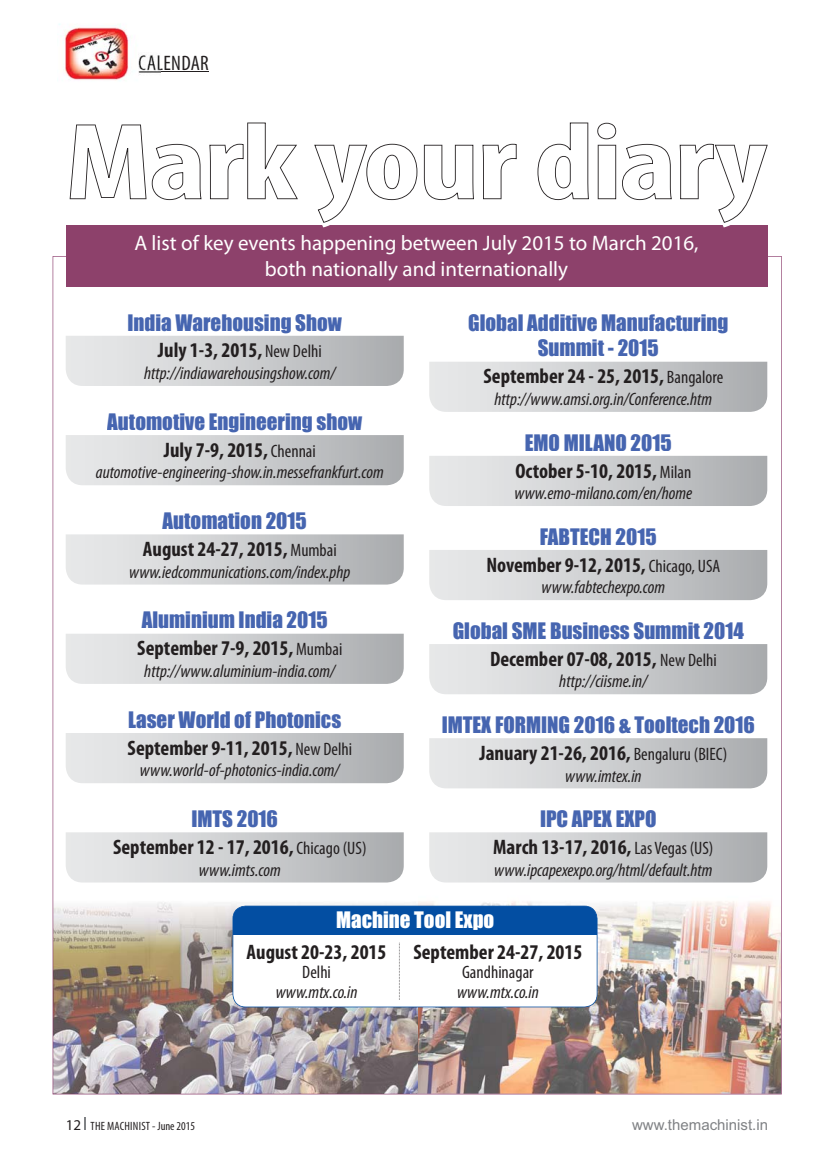
<style>
.page{position:relative;width:833px;height:1163px;background:#fff}
.page>*{position:absolute;margin:0;border:0;box-sizing:border-box;transform-origin:0 0}
.t1{font:700 condensed 21px "Myriad Pro";color:#231f20}
.t2{font:21px/25.2px "Impact";color:#4665b0;text-align:center}
.t3{font:21px/25.2px "Myriad Pro";color:#fff;text-align:center}
.t4{font:21px "Impact";color:#fff}
.t5{font:condensed 21px "Myriad Pro";letter-spacing:.02em;color:#231f20}
.t6{font:italic condensed 18px "Myriad Pro";color:#231f20}
.t7{font:condensed 18px "Myriad Pro";color:#231f20}
.t8{font:15px "Arial";color:#808285}
.t9{font:condensed 12px "Myriad Pro";letter-spacing:.015em;color:#231f20}
.s1{font-weight:400;font-size:18px}
.s2{font-stretch:normal;font-size:15px}
</style>
<div class="page">
<hr style="left:139px;top:71px;width:70px;height:1px;background:#231f20">
<svg style="left:84px;top:1117px;width:2px;height:13px"></svg>
<img style="left:53px;top:256px;width:729px;height:838px">
<svg style="left:66px;top:733px;width:338px;height:50px"></svg>
<div style="left:129px;top:711px;width:212px;height:17px;background:#fff"></div>
<svg style="left:66px;top:633px;width:338px;height:51px"></svg>
<div style="left:142px;top:611px;width:185px;height:18px;background:#fff"></div>
<svg style="left:66px;top:832px;width:338px;height:50px"></svg>
<div style="left:192px;top:810px;width:85px;height:17px;background:#fff"></div>
<svg style="left:429px;top:362px;width:338px;height:50px"></svg>
<div style="left:469px;top:313px;width:259px;height:20px;background:#fff"></div>
<div style="left:538px;top:339px;width:120px;height:17px;background:#fff"></div>
<svg style="left:66px;top:534px;width:338px;height:50px"></svg>
<div style="left:162px;top:512px;width:144px;height:17px;background:#fff"></div>
<svg style="left:66px;top:336px;width:338px;height:50px"></svg>
<div style="left:128px;top:313px;width:214px;height:20px;background:#fff"></div>
<svg style="left:66px;top:435px;width:338px;height:50px"></svg>
<div style="left:107px;top:413px;width:255px;height:19px;background:#fff"></div>
<svg style="left:429px;top:456px;width:338px;height:50px"></svg>
<div style="left:526px;top:433px;width:145px;height:18px;background:#fff"></div>
<svg style="left:429px;top:550px;width:338px;height:50px"></svg>
<div style="left:541px;top:528px;width:115px;height:17px;background:#fff"></div>
<svg style="left:429px;top:644px;width:338px;height:50px"></svg>
<div style="left:453px;top:622px;width:291px;height:17px;background:#fff"></div>
<svg style="left:429px;top:738px;width:338px;height:50px"></svg>
<div style="left:443px;top:716px;width:311px;height:17px;background:#fff"></div>
<svg style="left:429px;top:832px;width:338px;height:50px"></svg>
<div style="left:541px;top:810px;width:115px;height:17px;background:#fff"></div>
<div style="left:66px;top:225px;width:701px;height:62px;background:#8d416b"></div>
<svg style="left:69px;top:124px;width:133px;height:77px"></svg>
<svg style="left:209px;top:122px;width:89px;height:78px"></svg>
<svg style="left:314px;top:144px;width:160px;height:83px"></svg>
<svg style="left:482px;top:144px;width:35px;height:56px"></svg>
<svg style="left:537px;top:122px;width:52px;height:79px"></svg>
<svg style="left:597px;top:123px;width:75px;height:78px"></svg>
<svg style="left:679px;top:144px;width:89px;height:83px"></svg>
<svg style="left:233px;top:905px;width:364px;height:102px"></svg>
<img style="left:59px;top:23px;width:102px;height:58px">
<p class="t5" style="left:138px;top:55px;width:73px">CALENDAR</p>
<p class="t3" style="left:134px;top:232px;width:566px">A list of key events happening between July 2015 to March 2016, both nationally and internationally</p>
<p class="t2" style="left:127px;top:311px;width:216px">India Warehousing Show</p>
<p class="t1" style="left:158px;top:342px;width:165px">July 1-3, 2015, <span class="s1">New Delhi</span></p>
<p class="t6" style="left:144px;top:366px;width:193px">http://indiawarehousingshow.com/</p>
<p class="t2" style="left:107px;top:410px;width:256px">Automotive Engineering show</p>
<p class="t1" style="left:164px;top:442px;width:154px">July 7-9, 2015, <span class="s1">Chennai</span></p>
<p class="t6" style="left:96px;top:465px;width:289px">automotive-engineering-show.in.messefrankfurt.com</p>
<p class="t2" style="left:163px;top:510px;width:146px">Automation 2015</p>
<p class="t1" style="left:143px;top:541px;width:195px">August 24-27, 2015, <span class="s1">Mumbai</span></p>
<p class="t6" style="left:129px;top:565px;width:223px">www.iedcommunications.com/index.php</p>
<p class="t2" style="left:142px;top:609px;width:187px">Aluminium India 2015</p>
<p class="t1" style="left:137px;top:640px;width:207px">September 7-9, 2015, <span class="s1">Mumbai</span></p>
<p class="t6" style="left:144px;top:664px;width:193px">http://www.aluminium-india.com/</p>
<p class="t2" style="left:128px;top:708px;width:215px">Laser World of Photonics</p>
<p class="t1" style="left:128px;top:739px;width:226px">September 9-11, 2015, <span class="s1">New Delhi</span></p>
<p class="t6" style="left:140px;top:763px;width:201px">www.world-of-photonics-india.com/</p>
<p class="t2" style="left:191px;top:808px;width:88px">IMTS 2016</p>
<p class="t1" style="left:113px;top:839px;width:255px">September 12 - 17, 2016, <span class="s1">Chicago (US)</span></p>
<p class="t6" style="left:199px;top:862px;width:83px">www.imts.com</p>
<p class="t2" style="left:468px;top:311px;width:262px">Global Additive Manufacturing<br>Summit - 2015</p>
<p class="t1" style="left:483px;top:368px;width:241px">September 24 - 25, 2015, <span class="s1">Bangalore</span></p>
<p class="t6" style="left:495px;top:392px;width:219px">http://www.amsi.org.in/Conference.htm</p>
<p class="t2" style="left:525px;top:431px;width:148px">EMO MILANO 2015</p>
<p class="t1" style="left:515px;top:462px;width:177px">October 5-10, 2015, <span class="s1">Milan</span></p>
<p class="t6" style="left:515px;top:486px;width:179px">www.emo-milano.com/en/home</p>
<p class="t2" style="left:540px;top:525px;width:118px">FABTECH 2015</p>
<p class="t1" style="left:486px;top:556px;width:236px">November 9-12, 2015, <span class="s1">Chicago, USA</span></p>
<p class="t6" style="left:542px;top:580px;width:125px">www.fabtechexpo.com</p>
<p class="t2" style="left:453px;top:619px;width:293px">Global SME Business Summit 2014</p>
<p class="t1" style="left:490px;top:650px;width:228px">December 07-08, 2015, <span class="s1">New Delhi</span></p>
<p class="t6" style="left:559px;top:674px;width:90px">http://ciisme.in/</p>
<p class="t2" style="left:442px;top:713px;width:315px">IMTEX FORMING 2016 &amp; Tooltech 2016</p>
<p class="t1" style="left:479px;top:745px;width:249px">January 21-26, 2016, <span class="s1">Bengaluru (BIEC)</span></p>
<p class="t6" style="left:565px;top:768px;width:78px">www.imtex.in</p>
<p class="t2" style="left:540px;top:808px;width:118px">IPC APEX EXPO</p>
<p class="t1" style="left:493px;top:839px;width:222px">March 13-17, 2016, <span class="s1">Las Vegas (US)</span></p>
<p class="t6" style="left:494px;top:862px;width:220px">www.ipcapexexpo.org/html/default.htm</p>
<p class="t4" style="left:336px;top:913px;width:160px">Machine Tool Expo</p>
<p class="t1" style="left:247px;top:943px;width:141px">August 20-23, 2015</p>
<p class="t7" style="left:302px;top:965px;width:30px">Delhi</p>
<p class="t6" style="left:276px;top:985px;width:83px">www.mtx.co.in</p>
<p class="t1" style="left:413px;top:943px;width:171px">September 24-27, 2015</p>
<p class="t7" style="left:462px;top:965px;width:73px">Gandhinagar</p>
<p class="t6" style="left:457px;top:985px;width:83px">www.mtx.co.in</p>
<p class="t9" style="left:66px;top:1121px;width:131px"><span class="s2">12</span> THE MACHINIST - June 2015</p>
<p class="t8" style="left:632px;top:1116px;width:137px">www.themachinist.in</p>
</div>
